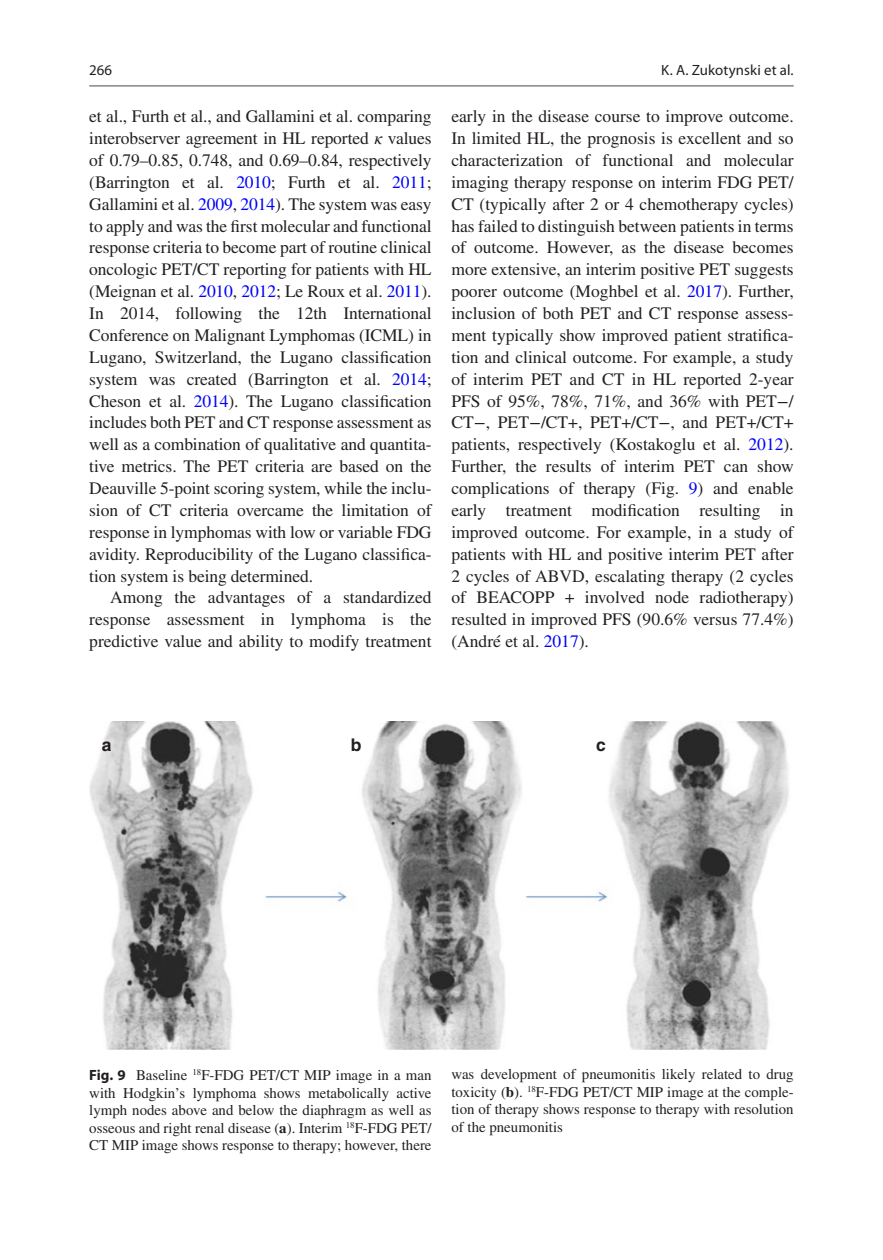
<style>
.page{position:relative;width:883px;height:1260px;background:#fff}
.page>*{position:absolute;margin:0;border:0;box-sizing:border-box;transform-origin:0 0}
.t1{font:17.5px/21.9px "Bnbkst Times LT Std";color:#231f20;text-align:justify}
.t2{font:700 17.5px "Yhkmkn Helvetica";color:#231f20}
.t3{font:14.88px/17.5px "Bnbkst Times LT Std";color:#231f20;text-align:justify}
.t4{font:14.88px "Djwbyy Myriad Pro";letter-spacing:.005em;color:#231f20}
.t5{font:14.88px "Jdxscx Myriad Pro";color:#231f20}
.s1{font-family:"Gyjtlj STIX General";font-style:italic}
.s2{color:#0000fa}
.s3{font-family:"Svjhdg STIX General"}
.s4{font-family:"Rcvvxf Myriad Pro";font-weight:700}
.s5{font-family:"Jbnbbl Times LT Std";font-weight:700}
</style>
<div class="page">
<img style="left:89px;top:722px;width:700px;height:327px">
<hr style="left:89px;top:85px;width:705px;height:2px;background:#939598">
<p class="t5" style="left:89px;top:61px;width:24px">266</p>
<p class="t1" style="left:89px;top:105px;width:344px">et al., Furth et al., and Gallamini et al. comparing interobserver agreement in HL reported <span class="s1">κ</span> values of 0.79–0.85, 0.748, and 0.69–0.84, respectively (Barrington et al. <span class="s2">2010</span>; Furth et al. <span class="s2">2011</span>; Gallamini et al. <span class="s2">2009</span>, <span class="s2">2014</span>). The system was easy to apply and was the first molecular and functional response criteria to become part of routine clinical oncologic PET/CT reporting for patients with HL (Meignan et al. <span class="s2">2010</span>, <span class="s2">2012</span>; Le Roux et al. <span class="s2">2011</span>).<br>In 2014, following the 12th International Conference on Malignant Lymphomas (ICML) in Lugano, Switzerland, the Lugano classification system was created (Barrington et al. <span class="s2">2014</span>; Cheson et al. <span class="s2">2014</span>). The Lugano classification includes both PET and CT response assessment as well as a combination of qualitative and quantita&shy;tive metrics. The PET criteria are based on the Deauville 5-point scoring system, while the inclu&shy;sion of CT criteria overcame the limitation of response in lymphomas with low or variable FDG avidity. Reproducibility of the Lugano classifica&shy;tion system is being determined.</p>
<p class="t1" style="left:89px;top:587px;width:344px;text-indent:21px">Among the advantages of a standardized response assessment in lymphoma is the predictive value and ability to modify treatment</p>
<p class="t4" style="left:661px;top:61px;width:134px">K. A. Zukotynski et al.</p>
<p class="t1" style="left:451px;top:105px;width:344px">early in the disease course to improve outcome.<br>In limited HL, the prognosis is excellent and so characterization of functional and molecular imaging therapy response on interim FDG PET/ CT (typically after 2 or 4 chemotherapy cycles) has failed to distinguish between patients in terms of outcome. However, as the disease becomes more extensive, an interim positive PET suggests poorer outcome (Moghbel et al. <span class="s2">2017</span>). Further, inclusion of both PET and CT response assess&shy;ment typically show improved patient stratifica&shy;tion and clinical outcome. For example, a study of interim PET and CT in HL reported 2-year PFS of 95%, 78%, 71%, and 36% with PET<span class="s3">−</span>/ CT<span class="s3">−</span>, PET<span class="s3">−</span>/CT+, PET+/CT<span class="s3">−</span>, and PET+/CT+ patients, respectively (Kostakoglu et al. <span class="s2">2012</span>).<br>Further, the results of interim PET can show complications of therapy (Fig. <span class="s2">9</span>) and enable early treatment modification resulting in improved outcome. For example, in a study of patients with HL and positive interim PET after 2 cycles of ABVD, escalating therapy (2 cycles of BEACOPP + involved node radiotherapy) resulted in improved PFS (90.6% versus 77.4%) (André et al. <span class="s2">2017</span>).</p>
<p class="t2" style="left:102px;top:734px;width:11px">a</p>
<p class="t2" style="left:351px;top:734px;width:12px">b</p>
<p class="t2" style="left:596px;top:734px;width:11px">c</p>
<p class="t3" style="left:89px;top:1067px;width:344px"><span class="s4">Fig. 9</span> Baseline <sup>18</sup>F-FDG PET/CT MIP image in a man with Hodgkin’s lymphoma shows metabolically active lymph nodes above and below the diaphragm as well as osseous and right renal disease (<span class="s5">a</span>). Interim <sup>18</sup>F-FDG PET/ CT MIP image shows response to therapy; however, there</p>
<p class="t3" style="left:451px;top:1066px;width:344px">was development of pneumonitis likely related to drug toxicity (<span class="s5">b</span>). <sup>18</sup>F-FDG PET/CT MIP image at the comple&shy;tion of therapy shows response to therapy with resolution of the pneumonitis</p>
</div>
